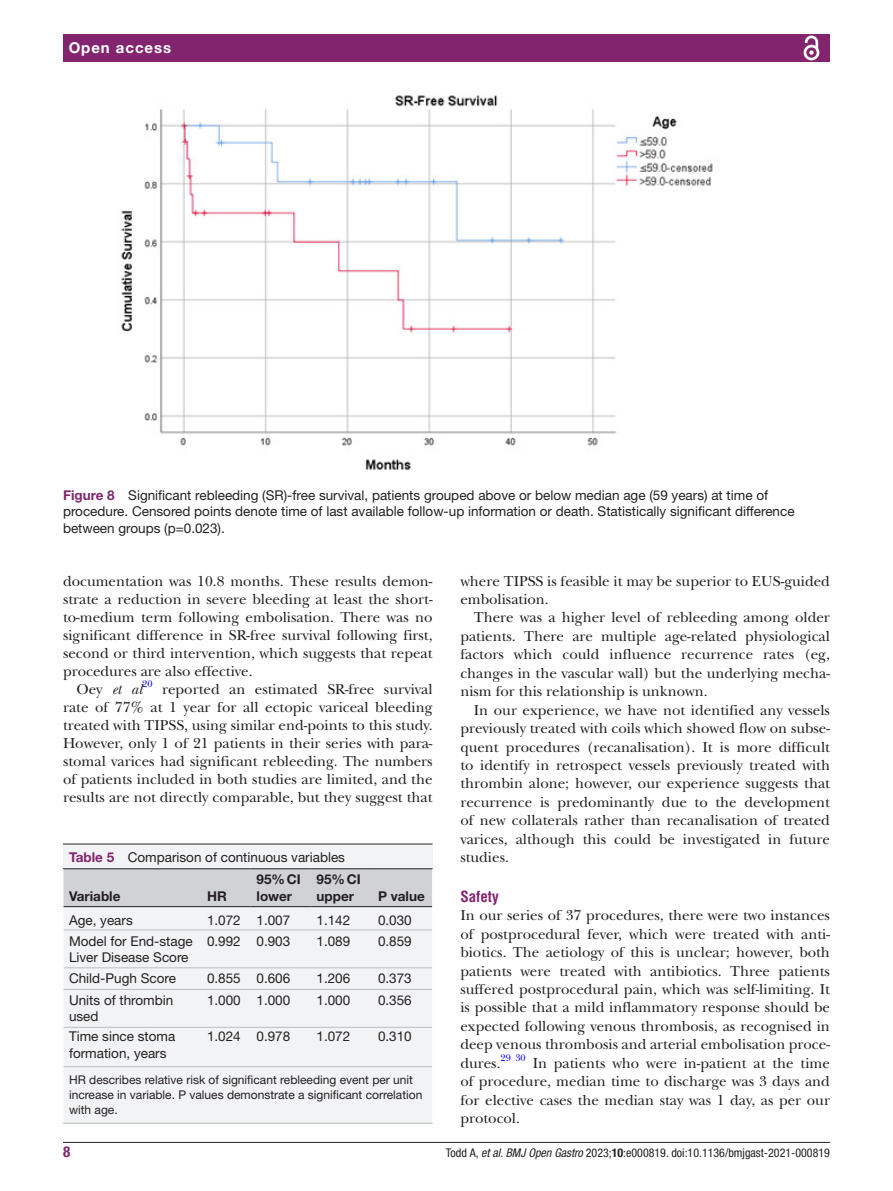
<style>
.page{position:relative;width:893px;height:1191px;background:#fff}
.page>*{position:absolute;margin:0;border:0;box-sizing:border-box;transform-origin:0 0}
.t1{font:15px/18.5px "New Baskerville";color:#231f20;text-align:justify}
.t2{font:700 15px "Helvetica Neue LT Std";letter-spacing:.065em;color:#fff}
.t3{font:italic 15px "New Baskerville";color:#231f20}
.t4{font:700 condensed 15px "Helvetica LT Std";color:#83246f}
.t5{font:700 condensed 15px "Helvetica Neue LT Std";color:#83246f}
.t6{font:13.5px/16.2px "Helvetica Neue LT Std";color:#231f20}
.t7{font:700 13.5px/16.2px "Helvetica Neue LT Std";color:#231f20}
.t8{font:12px/15px "Helvetica Neue LT Std";color:#231f20}
.t9{font:condensed 12px "Helvetica Neue LT Std";color:#231f20}
.t10{font:9.9px "New Baskerville";color:#00f}
.s1{font-weight:700;color:#83246f}
.s2{font-style:normal}
.s3{font-style:italic}
.s4{font-weight:700}
</style>
<div class="page">
<hr style="left:63px;top:1142px;width:767px;height:1px;background:#231f20">
<div style="left:63px;top:34px;width:767px;height:28px;background:#83246f"></div>
<svg style="left:803px;top:35px;width:17px;height:26px"></svg>
<img style="left:121px;top:95px;width:592px;height:375px">
<div style="left:63px;top:844px;width:370px;height:279px;background:#f2f3f4"></div>
<hr style="left:63px;top:843px;width:370px;height:1px;background:#231f20">
<hr style="left:63px;top:967px;width:138px;height:1px;background:#bcbdc0">
<hr style="left:201px;top:967px;width:49px;height:1px;background:#bcbdc0">
<hr style="left:250px;top:967px;width:60px;height:1px;background:#bcbdc0">
<hr style="left:310px;top:967px;width:62px;height:1px;background:#bcbdc0">
<hr style="left:372px;top:967px;width:60px;height:1px;background:#bcbdc0">
<hr style="left:63px;top:989px;width:138px;height:1px;background:#bcbdc0">
<hr style="left:201px;top:989px;width:49px;height:1px;background:#bcbdc0">
<hr style="left:250px;top:989px;width:60px;height:1px;background:#bcbdc0">
<hr style="left:310px;top:989px;width:62px;height:1px;background:#bcbdc0">
<hr style="left:372px;top:989px;width:60px;height:1px;background:#bcbdc0">
<hr style="left:63px;top:1027px;width:138px;height:1px;background:#bcbdc0">
<hr style="left:201px;top:1027px;width:49px;height:1px;background:#bcbdc0">
<hr style="left:201px;top:1066px;width:49px;height:1px;background:#bcbdc0">
<hr style="left:250px;top:1027px;width:60px;height:1px;background:#bcbdc0">
<hr style="left:250px;top:1066px;width:60px;height:1px;background:#bcbdc0">
<hr style="left:310px;top:1027px;width:62px;height:1px;background:#bcbdc0">
<hr style="left:310px;top:1066px;width:62px;height:1px;background:#bcbdc0">
<hr style="left:372px;top:1027px;width:60px;height:1px;background:#bcbdc0">
<hr style="left:63px;top:1066px;width:138px;height:1px;background:#bcbdc0">
<hr style="left:372px;top:1066px;width:60px;height:1px;background:#bcbdc0">
<hr style="left:63px;top:1123px;width:138px;height:1px;background:#bcbdc0">
<hr style="left:201px;top:1123px;width:49px;height:1px;background:#bcbdc0">
<hr style="left:250px;top:1123px;width:60px;height:1px;background:#bcbdc0">
<hr style="left:310px;top:1123px;width:62px;height:1px;background:#bcbdc0">
<hr style="left:372px;top:1123px;width:61px;height:1px;background:#bcbdc0">
<hr style="left:63px;top:930px;width:1px;height:37px;background:#fff">
<hr style="left:63px;top:989px;width:1px;height:38px;background:#fff">
<hr style="left:63px;top:1027px;width:1px;height:39px;background:#fff">
<hr style="left:63px;top:1066px;width:1px;height:57px;background:#fff">
<svg style="left:63px;top:868px;width:370px;height:62px"></svg>
<hr style="left:432px;top:930px;width:1px;height:37px;background:#fff">
<svg style="left:432px;top:969px;width:1px;height:20px"></svg>
<hr style="left:432px;top:989px;width:1px;height:38px;background:#fff">
<hr style="left:432px;top:1027px;width:1px;height:39px;background:#fff">
<hr style="left:432px;top:1066px;width:1px;height:57px;background:#fff">
<p class="t2" style="left:69px;top:39px;width:104px">Open access</p>
<p class="t6" style="left:63px;top:487px;width:733px"><span class="s1">Figure 8</span> Significant rebleeding (SR)-free survival, patients grouped above or below median age (59 years) at time of procedure. Censored points denote time of last available follow-up information or death. Statistically significant difference between groups (p=0.023).</p>
<p class="t1" style="left:63px;top:571px;width:371px">documentation was 10.8 months. These results demon-</p>
<p class="t1" style="left:63px;top:589px;width:371px">strate a reduction in severe bleeding at least the short-</p>
<p class="t1" style="left:63px;top:607px;width:371px">to-medium term following embolisation. There was no</p>
<p class="t1" style="left:63px;top:625px;width:371px">significant difference in SR-free survival following first,</p>
<p class="t1" style="left:63px;top:643px;width:371px">second or third intervention, which suggests that repeat</p>
<p class="t1" style="left:63px;top:661px;width:191px">procedures are also effective.</p>
<p class="t3" style="left:76px;top:680px;width:67px"><span class="s2">Oey</span> et al</p>
<p class="t10" style="left:142px;top:678px;width:12px">20</p>
<p class="t1" style="left:63px;top:680px;width:371px;line-height:18px;text-indent:99px">reported an estimated SR-free survival rate of 77% at 1 year for all ectopic variceal bleeding treated with TIPSS, using similar end-points to this study.<br>However, only 1 of 21 patients in their series with para&shy;stomal varices had significant rebleeding. The numbers of patients included in both studies are limited, and the results are not directly comparable, but they suggest that</p>
<p class="t6" style="left:69px;top:849px;width:278px"><span class="s1">Table 5</span> Comparison of continuous variables</p>
<p class="t7" style="left:69px;top:887px;width:53px">Variable</p>
<p class="t7" style="left:207px;top:887px;width:21px">HR</p>
<p class="t7" style="left:257px;top:871px;width:46px">95%CI lower</p>
<p class="t7" style="left:316px;top:871px;width:46px">95%CI upper</p>
<p class="t7" style="left:378px;top:887px;width:48px">P value</p>
<p class="t6" style="left:69px;top:912px;width:65px">Age, years</p>
<p class="t6" style="left:207px;top:912px;width:85px">1.072 1.007</p>
<p class="t6" style="left:316px;top:912px;width:35px">1.142</p>
<p class="t6" style="left:378px;top:912px;width:35px">0.030</p>
<p class="t6" style="left:69px;top:932px;width:125px">Model for End-stage<br>Liver Disease Score</p>
<p class="t6" style="left:207px;top:932px;width:85px">0.992 0.903</p>
<p class="t6" style="left:316px;top:932px;width:35px">1.089</p>
<p class="t6" style="left:378px;top:932px;width:35px">0.859</p>
<p class="t6" style="left:69px;top:970px;width:109px">Child-Pugh Score</p>
<p class="t6" style="left:207px;top:970px;width:85px">0.855 0.606</p>
<p class="t6" style="left:316px;top:970px;width:35px">1.206</p>
<p class="t6" style="left:378px;top:970px;width:35px">0.373</p>
<p class="t6" style="left:69px;top:992px;width:106px">Units of thrombin used</p>
<p class="t6" style="left:207px;top:992px;width:85px">1.000 1.000</p>
<p class="t6" style="left:316px;top:992px;width:35px">1.000</p>
<p class="t6" style="left:378px;top:992px;width:35px">0.356</p>
<p class="t6" style="left:69px;top:1028px;width:108px">Time since stoma formation, years</p>
<p class="t6" style="left:207px;top:1028px;width:85px">1.024 0.978</p>
<p class="t6" style="left:316px;top:1028px;width:35px">1.072</p>
<p class="t6" style="left:378px;top:1028px;width:35px">0.310</p>
<p class="t8" style="left:69px;top:1072px;width:355px">HR describes relative risk of significant rebleeding event per unit increase in variable. P values demonstrate a significant correlation with age.</p>
<p class="t1" style="left:460px;top:571px;width:371px">where TIPSS is feasible it may be superior to EUS-guided embolisation.</p>
<p class="t1" style="left:460px;top:608px;width:371px;text-indent:14px">There was a higher level of rebleeding among older patients. There are multiple age-related physiological factors which could influence recurrence rates (eg, changes in the vascular wall) but the underlying mecha&shy;nism for this relationship is unknown.</p>
<p class="t1" style="left:460px;top:700px;width:371px;text-indent:14px">In our experience, we have not identified any vessels previously treated with coils which showed flow on subse&shy;quent procedures (recanalisation). It is more difficult to identify in retrospect vessels previously treated with thrombin alone; however, our experience suggests that recurrence is predominantly due to the development of new collaterals rather than recanalisation of treated varices, although this could be investigated in future studies.</p>
<p class="t4" style="left:460px;top:887px;width:40px">Safety</p>
<p class="t1" style="left:460px;top:906px;width:371px">In our series of 37 procedures, there were two instances of postprocedural fever, which were treated with anti&shy;biotics. The aetiology of this is unclear; however, both patients were treated with antibiotics. Three patients suffered postprocedural pain, which was self-limiting. It is possible that a mild inflammatory response should be expected following venous thrombosis, as recognised in deep venous thrombosis and arterial embolisation proce&shy;dures.</p>
<p class="t10" style="left:501px;top:1052px;width:27px">29 30</p>
<p class="t1" style="left:460px;top:1053px;width:371px;text-indent:72px">In patients who were in-patient at the time of procedure, median time to discharge was 3 days and for elective cases the median stay was 1 day, as per our protocol.</p>
<p class="t5" style="left:63px;top:1142px;width:9px">8</p>
<p class="t9" style="left:446px;top:1145px;width:385px">Todd A, <span class="s3">et al</span>. <span class="s3">BMJ Open Gastro</span> 2023;<span class="s4">10</span>:e000819. doi:10.1136/bmjgast-2021-000819</p>
</div>
